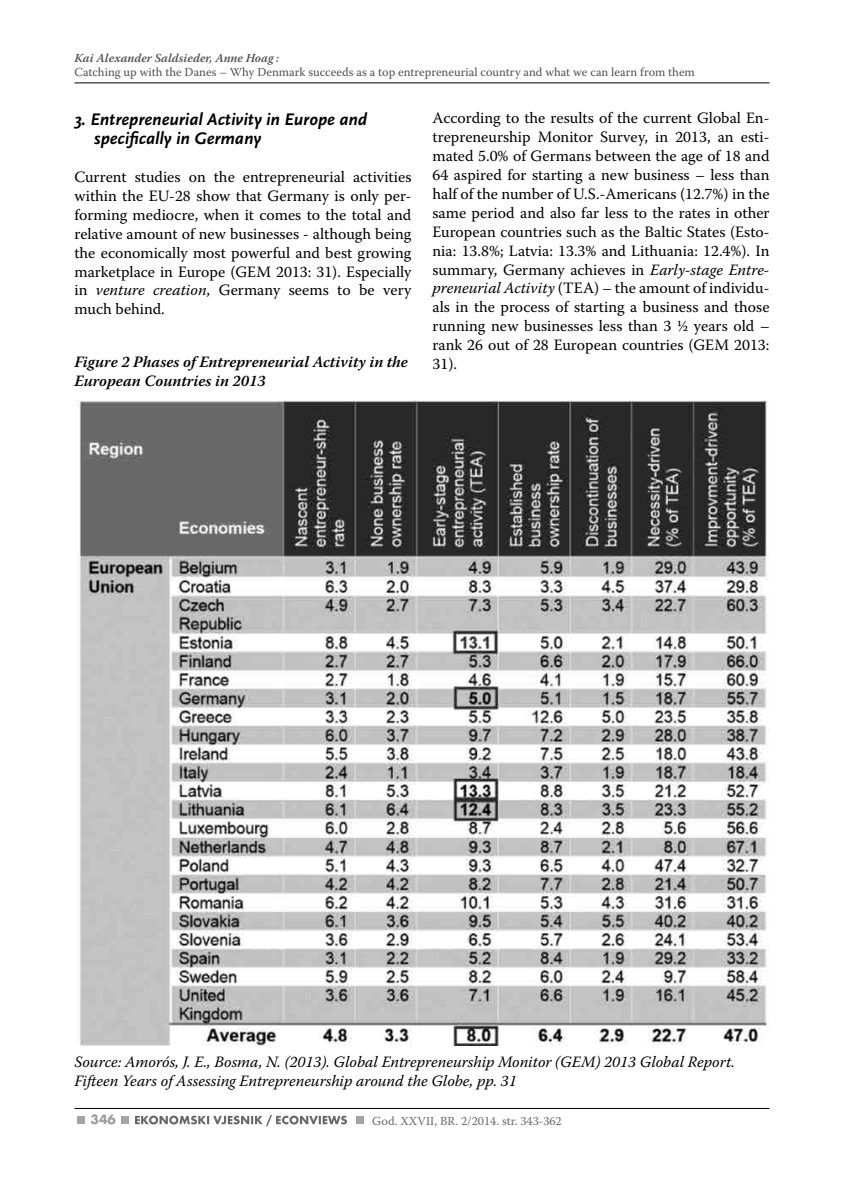
<style>
.page{position:relative;width:844px;height:1191px;background:#fff}
.page>*{position:absolute;margin:0;border:0;box-sizing:border-box;transform-origin:0 0}
.t1{font:italic 700 17.5px/19.2px "Scala Sans Pro";color:#000}
.t2{font:15.75px/18.9px "Warnock Pro";color:#000;text-align:justify}
.t3{font:italic 15.75px/18.9px "Warnock Pro";color:#000}
.t4{font:italic 600 15.75px/18.9px "Warnock Pro";color:#000}
.t5{font:700 14px "Futura TOT";color:#9c9ca0}
.t6{font:12.25px "Warnock Pro";color:#504f53}
.t7{font:italic 600 12.25px "Warnock Pro";color:#504f53}
.t8{font:12.25px "Warnock Pro";color:#68676c}
.s1{font-style:italic}
</style>
<div class="page">
<hr style="left:74px;top:83px;width:695px;height:1px;background:#000">
<hr style="left:74px;top:1108px;width:695px;height:1px;background:#000">
<div style="left:121px;top:1115px;width:7px;height:8px;background:#a3a3a7"></div>
<div style="left:356px;top:1115px;width:8px;height:8px;background:#a3a3a7"></div>
<div style="left:77px;top:1115px;width:8px;height:8px;background:#a3a3a7"></div>
<svg style="left:135px;top:1115px;width:212px;height:11px"></svg>
<img style="left:76px;top:401px;width:693px;height:644px">
<p class="t7" style="left:74px;top:50px;width:206px">Kai Alexander Saldsieder, Anne Hoag :</p>
<p class="t6" style="left:74px;top:64px;width:621px">Catching up with the Danes – Why Denmark succeeds as a top entrepreneurial country and what we can learn from them</p>
<p class="t1" style="left:94px;top:109px;width:274px;text-indent:-20px">3. Entrepreneurial Activity in Europe and specifically in Germany</p>
<p class="t2" style="left:74px;top:167px;width:338px">Current studies on the entrepreneurial activities within the EU-28 show that Germany is only per&shy;forming mediocre, when it comes to the total and relative amount of new businesses - although being the economically most powerful and best growing marketplace in Europe (GEM 2013: 31). Especially in <span class="s1">venture creation</span>, Germany seems to be very much behind.</p>
<p class="t4" style="left:74px;top:352px;width:335px">Figure 2 Phases of Entrepreneurial Activity in the<br>European Countries in 2013</p>
<p class="t2" style="left:432px;top:108px;width:338px">According to the results of the current Global En&shy;trepreneurship Monitor Survey, in 2013, an esti&shy;mated 5.0% of Germans between the age of 18 and 64 aspired for starting a new business – less than half of the number of U.S.-Americans (12.7%) in the same period and also far less to the rates in other European countries such as the Baltic States (Esto&shy;nia: 13.8%; Latvia: 13.3% and Lithuania: 12.4%). In summary, Germany achieves in <span class="s1">Early-stage Entre&shy;preneurial Activity</span> (TEA) – the amount of individu&shy;als in the process of starting a business and those running new businesses less than 3 ½ years old – rank 26 out of 28 European countries (GEM 2013:<br>31).</p>
<p class="t3" style="left:74px;top:1052px;width:661px">Source: Amorós, J. E., Bosma, N. (2013). Global Entrepreneurship Monitor (GEM) 2013 Global Report.<br>Fifteen Years of Assessing Entrepreneurship around the Globe, pp. 31</p>
<p class="t5" style="left:90px;top:1111px;width:27px">346</p>
<p class="t8" style="left:372px;top:1113px;width:191px">God. XXVII, BR. 2/2014. str. 343-362</p>
</div>
